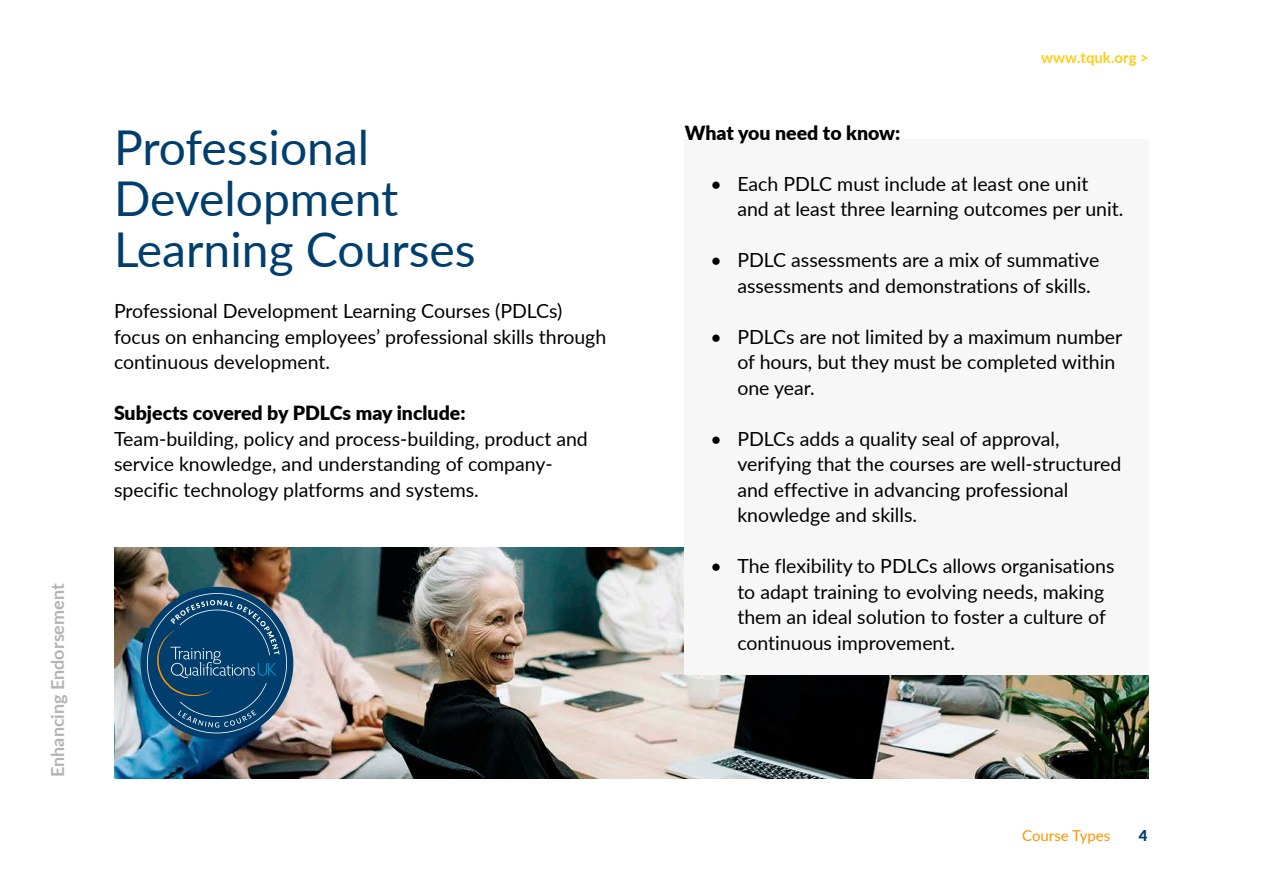
<style>
.page{position:relative;width:1263px;height:893px;background:#fff}
.page>*{position:absolute;margin:0;border:0;box-sizing:border-box;transform-origin:0 0}
.t1{font:48px/51px "Lato";color:#003f6d}
.t2{font:19.5px/25.5px "Lato";color:#000}
.t3{font:900 19.5px "Lato";color:#000}
.t4{font:700 18px "Lato";color:#b4b4b4}
.t5{font:700 15px "Lato";color:#ffcd16}
.t6{font:15px "Lato";color:#ff9200}
.t7{font:900 15px "Lato";color:#003f6d}
</style>
<div class="page">
<img style="left:114px;top:547px;width:1035px;height:232px">
<div style="left:685px;top:140px;width:464px;height:535px;background:#f7f7f7"></div>
<div style="left:141px;top:587px;width:152px;height:153px;background:#003f6d;border-radius:50%"></div>
<svg style="left:147px;top:593px;width:140px;height:140px"></svg>
<p class="t4" style="left:46px;top:777px;width:195px;rotate:-90deg">Enhancing Endorsement</p>
<h1 class="t1" style="left:114px;top:121px;width:363px">Professional<br>Development<br>Learning Courses</h1>
<p class="t2" style="left:114px;top:298px;width:494px">Professional Development Learning Courses (PDLCs) focus on enhancing employees’ professional skills through continuous development.</p>
<p class="t3" style="left:114px;top:401px;width:353px">Subjects covered by PDLCs may include:</p>
<p class="t2" style="left:114px;top:425px;width:475px">Team-building, policy and process-building, product and service knowledge, and understanding of company&shy;specific technology platforms and systems.</p>
<p class="t3" style="left:685px;top:120px;width:217px">What you need to know:</p>
<p class="t5" style="left:1041px;top:48px;width:109px">www.tquk.org &gt;</p>
<p class="t2" style="left:737px;top:170px;width:388px;text-indent:-27px">• Each PDLC must include at least one unit and at least three learning outcomes per unit.</p>
<p class="t2" style="left:737px;top:247px;width:363px;text-indent:-27px">• PDLC assessments are a mix of summative assessments and demonstrations of skills.</p>
<p class="t2" style="left:737px;top:323px;width:386px;text-indent:-27px">• PDLCs are not limited by a maximum number of hours, but they must be completed within one year.</p>
<p class="t2" style="left:737px;top:425px;width:385px;text-indent:-27px">• PDLCs adds a quality seal of approval, verifying that the courses are well-structured and effective in advancing professional knowledge and skills.</p>
<p class="t2" style="left:737px;top:553px;width:379px;text-indent:-27px">• The flexibility to PDLCs allows organisations to adapt training to evolving needs, making them an ideal solution to foster a culture of continuous improvement.</p>
<p class="t6" style="left:1022px;top:827px;width:90px">Course Types</p>
<p class="t7" style="left:1139px;top:827px;width:10px">4</p>
</div>
